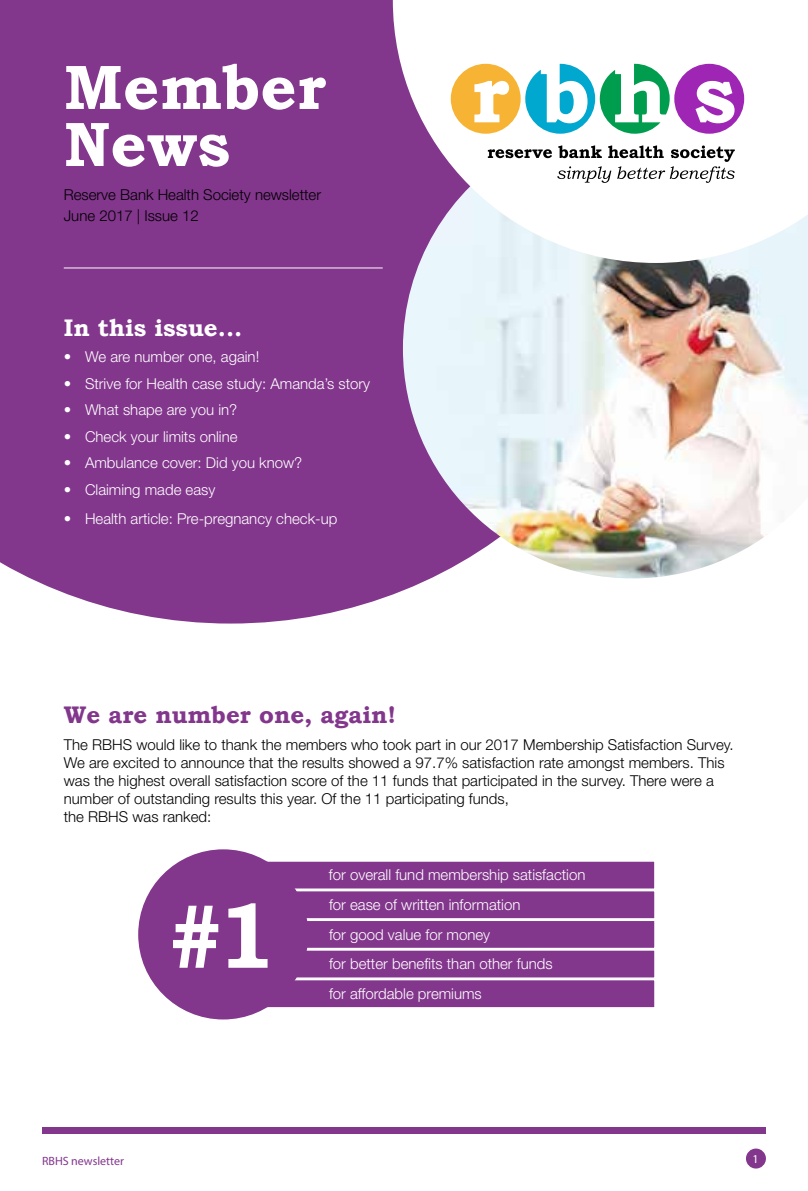
<style>
.page{position:relative;width:808px;height:1191px;background:#fff}
.page>*{position:absolute;margin:0;border:0;box-sizing:border-box;transform-origin:0 0}
.t1{font:700 93px "Bookman Old Style";color:#fff}
.t2{font:700 63px/57px "Bookman Old Style";color:#fff}
.t3{font:700 24px "Bookman Old Style";color:#82368c}
.t4{font:700 24px "Bookman Old Style";color:#fff}
.t5{font:300 15px/18px "Helvetica Neue LT Std";color:#000}
.t6{font:300 15px/29.7px "Helvetica Neue LT Std";color:#fff}
.t7{font:12px "Myriad Pro";color:#82368c}
.t8{font:12px "Myriad Pro";color:#fff}
</style>
<div class="page">
<div style="left:42px;top:1127px;width:724px;height:7px;background:#82368c"></div>
<div style="left:746px;top:1148px;width:20px;height:20px;background:#82368c;border-radius:50%"></div>
<div style="left:0;top:0;width:642px;height:623px;background:#82368c"></div>
<img style="left:403px;top:263px;width:405px;height:315px">
<svg style="left:393px;top:0;width:415px;height:263px"></svg>
<svg style="left:488px;top:145px;width:247px;height:38px"></svg>
<svg style="left:451px;top:64px;width:293px;height:70px"></svg>
<hr style="left:64px;top:267px;width:319px;height:1px;background:#fff">
<div style="left:256px;top:861px;width:399px;height:28px;background:#82368c"></div>
<div style="left:255px;top:860px;width:401px;height:30px;border:2px solid #fff"></div>
<div style="left:256px;top:890px;width:399px;height:29px;background:#82368c"></div>
<div style="left:255px;top:890px;width:401px;height:29px;border:2px solid #fff"></div>
<div style="left:256px;top:920px;width:399px;height:28px;background:#82368c"></div>
<div style="left:255px;top:919px;width:401px;height:30px;border:2px solid #fff"></div>
<div style="left:256px;top:950px;width:399px;height:28px;background:#82368c"></div>
<div style="left:255px;top:949px;width:401px;height:30px;border:2px solid #fff"></div>
<div style="left:256px;top:979px;width:399px;height:28px;background:#82368c"></div>
<div style="left:255px;top:978px;width:401px;height:30px;border:2px solid #fff"></div>
<div style="left:138px;top:849px;width:170px;height:170px;background:#82368c;border-radius:50%"></div>
<h2 class="t2" style="left:64px;top:58px;width:264px">Member<br>News</h2>
<p class="t5" style="left:64px;top:184px;width:259px;line-height:21px">Reserve Bank Health Society newsletter<br>June 2017 | Issue 12</p>
<h3 class="t4" style="left:64px;top:310px;width:180px">In this issue...</h3>
<p class="t6" style="left:64px;top:342px;width:197px">• We are number one, again!</p>
<p class="t6" style="left:64px;top:368px;width:308px">• Strive for Health case study: Amanda’s story</p>
<p class="t6" style="left:64px;top:395px;width:175px">• What shape are you in?</p>
<p class="t6" style="left:64px;top:421px;width:175px">• Check your limits online</p>
<p class="t6" style="left:64px;top:448px;width:240px">• Ambulance cover: Did you know?</p>
<p class="t6" style="left:64px;top:474px;width:153px">• Claiming made easy</p>
<p class="t6" style="left:64px;top:504px;width:275px">• Health article: Pre-pregnancy check-up</p>
<h3 class="t3" style="left:64px;top:697px;width:334px">We are number one, again!</h3>
<p class="t5" style="left:64px;top:735px;width:671px">The RBHS would like to thank the members who took part in our 2017 Membership Satisfaction Survey.<br>We are excited to announce that the results showed a 97.7% satisfaction rate amongst members. This was the highest overall satisfaction score of the 11 funds that participated in the survey. There were a number of outstanding results this year. Of the 11 participating funds,<br>the RBHS was ranked:</p>
<h1 class="t1" style="left:168px;top:868px;width:110px">#1</h1>
<p class="t6" style="left:329px;top:860px;width:258px">for overall fund membership satisfaction for ease of written information<br>for good value for money<br>for better benefits than other funds<br>for affordable premiums</p>
<p class="t7" style="left:42px;top:1154px;width:84px">RBHS newsletter</p>
<p class="t8" style="left:753px;top:1151px;width:8px">1</p>
</div>
